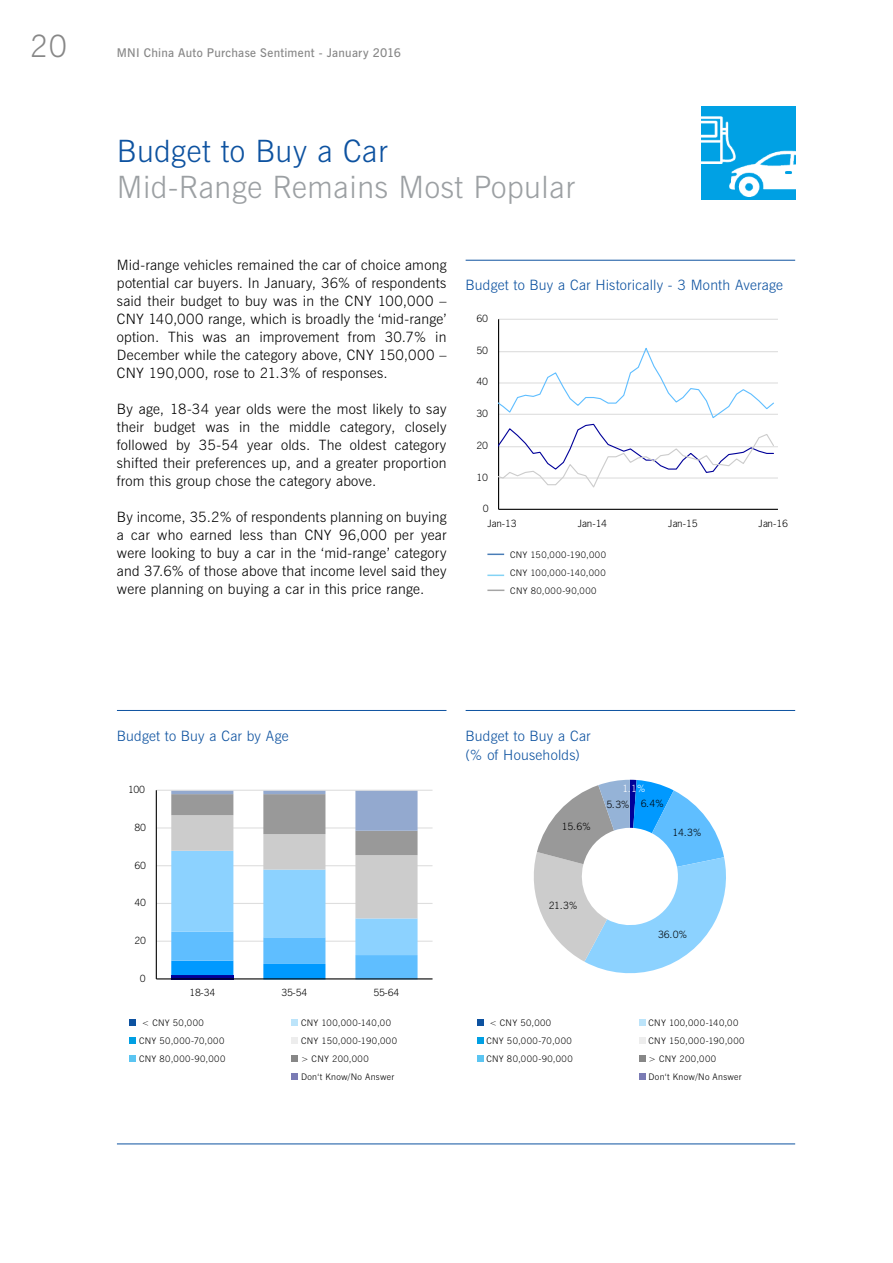
<style>
.page{position:relative;width:893px;height:1263px;background:#fff}
.page>*{position:absolute;margin:0;border:0;box-sizing:border-box;transform-origin:0 0}
.t1{font:30.75px "News Gothic Lt BT";letter-spacing:.02em;color:#9ca0a3}
.t2{font:30.75px "News Gothic Lt BT";letter-spacing:.02em;color:#0d52a0}
.t3{font:30.75px "News Gothic Lt BT";color:#878787}
.t4{font:14.25px/18px "News Gothic Lt BT";letter-spacing:.015em;color:#000;text-align:justify}
.t5{font:14.25px/19.5px "News Gothic Lt BT";letter-spacing:.015em;color:#0d52a0}
.t6{font:12px "News Gothic Dm BT";letter-spacing:.02em;color:#878787}
.t7{font:10.05px "News Gothic Lt BT";letter-spacing:-.04em;color:#000}
.t8{font:10.05px "News Gothic Lt BT";color:#fff}
.t9{font:9px/18px "News Gothic Lt BT";letter-spacing:.04em;color:#000}
</style>
<div class="page">
<hr style="left:499px;top:477px;width:279px;height:2px;background:#dedede">
<hr style="left:499px;top:446px;width:279px;height:1px;background:#dedede">
<hr style="left:499px;top:414px;width:279px;height:1px;background:#dedede">
<hr style="left:499px;top:382px;width:279px;height:1px;background:#dedede">
<hr style="left:499px;top:351px;width:279px;height:1px;background:#dedede">
<hr style="left:499px;top:319px;width:279px;height:1px;background:#dedede">
<hr style="left:498px;top:319px;width:1px;height:190px;background:#000">
<hr style="left:499px;top:509px;width:279px;height:1px;background:#000">
<svg style="left:499px;top:345px;width:276px;height:78px"></svg>
<svg style="left:499px;top:423px;width:276px;height:87px"></svg>
<hr style="left:466px;top:260px;width:329px;height:1px;background:#0d52a0">
<svg style="left:487px;top:554px;width:17px;height:1px"></svg>
<svg style="left:487px;top:575px;width:17px;height:1px"></svg>
<svg style="left:487px;top:590px;width:17px;height:1px"></svg>
<img style="left:702px;top:106px;width:93px;height:94px">
<hr style="left:117px;top:710px;width:329px;height:1px;background:#0d52a0">
<hr style="left:156px;top:941px;width:276px;height:1px;background:#dedede">
<hr style="left:156px;top:903px;width:276px;height:1px;background:#dedede">
<hr style="left:156px;top:865px;width:276px;height:1px;background:#dedede">
<hr style="left:156px;top:827px;width:276px;height:1px;background:#dedede">
<hr style="left:156px;top:790px;width:276px;height:1px;background:#dedede">
<svg style="left:171px;top:791px;width:247px;height:187px"></svg>
<hr style="left:156px;top:790px;width:1px;height:189px;background:#000">
<hr style="left:156px;top:978px;width:276px;height:1px;background:#000">
<svg style="left:534px;top:780px;width:192px;height:194px"></svg>
<hr style="left:466px;top:710px;width:329px;height:1px;background:#0d52a0">
<hr style="left:117px;top:1143px;width:678px;height:1px;background:#0d52a0">
<svg style="left:130px;top:1020px;width:6px;height:6px"></svg>
<svg style="left:292px;top:1020px;width:6px;height:6px"></svg>
<svg style="left:130px;top:1038px;width:6px;height:6px"></svg>
<svg style="left:292px;top:1038px;width:6px;height:6px"></svg>
<svg style="left:130px;top:1056px;width:6px;height:6px"></svg>
<svg style="left:292px;top:1056px;width:6px;height:6px"></svg>
<svg style="left:292px;top:1074px;width:6px;height:6px"></svg>
<svg style="left:477px;top:1020px;width:6px;height:6px"></svg>
<svg style="left:639px;top:1020px;width:6px;height:6px"></svg>
<svg style="left:477px;top:1038px;width:6px;height:6px"></svg>
<svg style="left:639px;top:1038px;width:6px;height:6px"></svg>
<svg style="left:477px;top:1056px;width:6px;height:6px"></svg>
<svg style="left:639px;top:1056px;width:6px;height:6px"></svg>
<svg style="left:639px;top:1074px;width:6px;height:6px"></svg>
<h1 class="t3" style="left:30px;top:26px;width:39px">20</h1>
<p class="t6" style="left:117px;top:44px;width:286px">MNI China Auto Purchase Sentiment - January 2016</p>
<h1 class="t2" style="left:117px;top:132px;width:272px">Budget to Buy a Car</h1>
<h1 class="t1" style="left:117px;top:168px;width:459px">Mid-Range Remains Most Popular</h1>
<p class="t4" style="left:117px;top:256px;width:331px">Mid-range vehicles remained the car of choice among potential car buyers. In January, 36% of respondents said their budget to buy was in the CNY 100,000 – CNY 140,000 range, which is broadly the ‘mid-range’ option. This was an improvement from 30.7% in December while the category above, CNY 150,000 – CNY 190,000, rose to 21.3% of responses.</p>
<p class="t4" style="left:117px;top:400px;width:331px">By age, 18-34 year olds were the most likely to say their budget was in the middle category, closely followed by 35-54 year olds. The oldest category shifted their preferences up, and a greater proportion from this group chose the category above.</p>
<p class="t4" style="left:117px;top:508px;width:331px">By income, 35.2% of respondents planning on buying a car who earned less than CNY 96,000 per year were looking to buy a car in the ‘mid-range’ category and 37.6% of those above that income level said they were planning on buying a car in this price range.</p>
<p class="t5" style="left:466px;top:276px;width:319px">Budget to Buy a Car Historically - 3 Month Average</p>
<p class="t7" style="left:476px;top:312px;width:13px">60</p>
<p class="t7" style="left:476px;top:344px;width:13px">50</p>
<p class="t7" style="left:476px;top:375px;width:13px">40</p>
<p class="t7" style="left:476px;top:407px;width:13px">30</p>
<p class="t7" style="left:476px;top:439px;width:13px">20</p>
<p class="t7" style="left:476px;top:471px;width:13px">10</p>
<p class="t7" style="left:483px;top:502px;width:7px">0</p>
<p class="t7" style="left:487px;top:517px;width:31px">Jan-13</p>
<p class="t7" style="left:578px;top:517px;width:31px">Jan-14</p>
<p class="t7" style="left:668px;top:517px;width:31px">Jan-15</p>
<p class="t7" style="left:759px;top:517px;width:31px">Jan-16</p>
<p class="t9" style="left:510px;top:546px;width:98px;text-align:justify">CNY 150,000-190,000<br>CNY 100,000-140,000<br>CNY 80,000-90,000</p>
<p class="t5" style="left:117px;top:726px;width:173px">Budget to Buy a Car by Age</p>
<p class="t7" style="left:128px;top:783px;width:19px">100</p>
<p class="t7" style="left:134px;top:821px;width:13px">80</p>
<p class="t7" style="left:134px;top:859px;width:13px">60</p>
<p class="t7" style="left:134px;top:896px;width:13px">40</p>
<p class="t7" style="left:134px;top:934px;width:13px">20</p>
<p class="t7" style="left:140px;top:972px;width:7px">0</p>
<p class="t7" style="left:189px;top:986px;width:27px">18-34</p>
<p class="t7" style="left:281px;top:986px;width:27px">35-54</p>
<p class="t7" style="left:373px;top:986px;width:27px">55-64</p>
<p class="t9" style="left:142px;top:1014px;width:63px">&lt; CNY 50,000</p>
<p class="t9" style="left:301px;top:1014px;width:91px">CNY 100,000-140,00</p>
<p class="t9" style="left:139px;top:1032px;width:87px">CNY 50,000-70,000</p>
<p class="t9" style="left:301px;top:1032px;width:98px">CNY 150,000-190,000</p>
<p class="t9" style="left:139px;top:1050px;width:88px">CNY 80,000-90,000</p>
<p class="t9" style="left:301px;top:1050px;width:95px">&gt; CNY 200,000<br>Don‘t Know/No Answer</p>
<p class="t5" style="left:466px;top:726px;width:127px">Budget to Buy a Car (% of Households)</p>
<p class="t7" style="left:562px;top:820px;width:30px">15.6%</p>
<p class="t8" style="left:622px;top:782px;width:25px">1.1%</p>
<p class="t7" style="left:641px;top:797px;width:25px">6.4%</p>
<p class="t7" style="left:606px;top:798px;width:25px">5.3%</p>
<p class="t7" style="left:673px;top:826px;width:30px">14.3%</p>
<p class="t7" style="left:549px;top:899px;width:30px">21.3%</p>
<p class="t7" style="left:658px;top:928px;width:30px">36.0%</p>
<p class="t9" style="left:489px;top:1014px;width:63px">&lt; CNY 50,000</p>
<p class="t9" style="left:648px;top:1014px;width:91px">CNY 100,000-140,00</p>
<p class="t9" style="left:486px;top:1032px;width:87px">CNY 50,000-70,000</p>
<p class="t9" style="left:648px;top:1032px;width:98px">CNY 150,000-190,000</p>
<p class="t9" style="left:486px;top:1050px;width:88px">CNY 80,000-90,000</p>
<p class="t9" style="left:648px;top:1050px;width:95px">&gt; CNY 200,000<br>Don‘t Know/No Answer</p>
</div>
